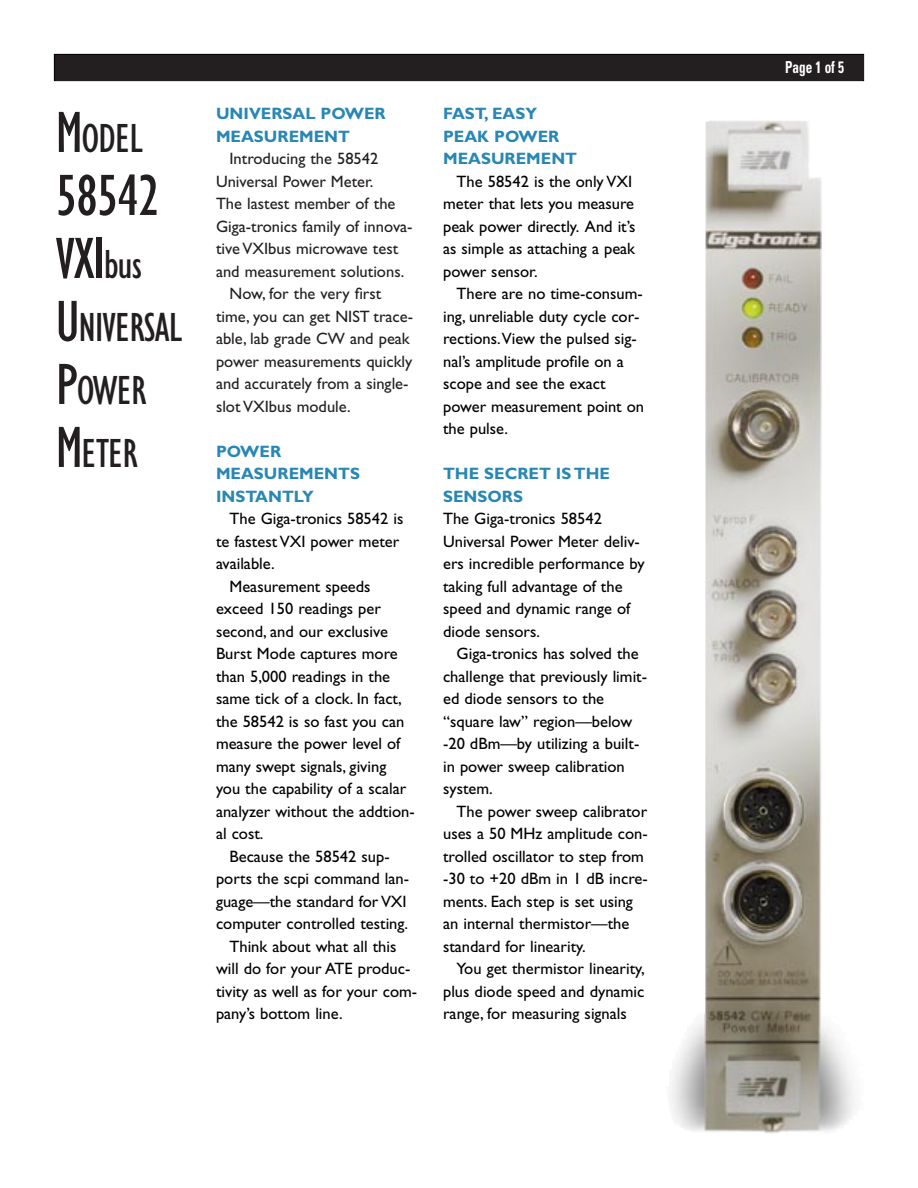
<style>
.page{position:relative;width:918px;height:1188px;background:#fff}
.page>*{position:absolute;margin:0;border:0;box-sizing:border-box;transform-origin:0 0}
.t1{font:condensed 60px/63px "Gill Sans";letter-spacing:-.02em;color:#231f20}
.t2{font:condensed 42px/63px "Gill Sans";letter-spacing:-.02em;color:#231f20}
.t3{font:16.5px/22.5px "Gill Sans";color:#000}
.t4{font:16.5px "Gill Sans";color:#231f20}
.t5{font:700 16.5px/22.5px "Gill Sans";color:#2887b4}
.t6{font:700 condensed 16.5px "Univers";color:#fff;scale:.8 1}
.s1{font-size:60px}
.s2{font-size:42px}
</style>
<div class="page">
<div style="left:55px;top:55px;width:808px;height:25px;background:#231f20"></div>
<div style="left:54px;top:54px;width:810px;height:27px;border:1px solid #000"></div>
<img style="left:670px;top:120px;width:184px;height:1014px">
<h2 class="t2" style="left:56px;top:111px;width:89px"><span class="s1">M</span>ODEL</h2>
<h1 class="t1" style="left:56px;top:170px;width:106px">58542<br>VXI<span class="s2">bus</span></h1>
<h2 class="t2" style="left:56px;top:300px;width:128px"><span class="s1">U</span>NIVERSAL<br><span class="s1">P</span>OWER<br><span class="s1">M</span>ETER</h2>
<p class="t5" style="left:216px;top:104px;width:171px">UNIVERSAL POWER<br>MEASUREMENT</p>
<p class="t4" style="left:230px;top:153px;width:150px">Introducing the 58542</p>
<p class="t4" style="left:216px;top:175px;width:159px">Universal Power Meter.</p>
<p class="t4" style="left:216px;top:198px;width:181px">The lastest member of the</p>
<p class="t4" style="left:216px;top:220px;width:198px">Giga-tronics family of innova-</p>
<p class="t4" style="left:216px;top:243px;width:184px">tive VXIbus microwave test</p>
<p class="t4" style="left:216px;top:265px;width:190px">and measurement solutions.</p>
<p class="t4" style="left:230px;top:288px;width:153px">Now, for the very first</p>
<p class="t4" style="left:216px;top:310px;width:199px">time, you can get NIST trace-</p>
<p class="t4" style="left:216px;top:333px;width:195px">able, lab grade CW and peak</p>
<p class="t4" style="left:216px;top:355px;width:198px">power measurements quickly</p>
<p class="t4" style="left:216px;top:378px;width:194px">and accurately from a single-</p>
<p class="t4" style="left:216px;top:400px;width:136px">slot VXIbus module.</p>
<p class="t5" style="left:216px;top:442px;width:145px">POWER<br>MEASUREMENTS<br>INSTANTLY</p>
<p class="t3" style="left:230px;top:509px;width:175px">The Giga-tronics 58542 is</p>
<p class="t3" style="left:216px;top:532px;width:185px">te fastest VXI power meter</p>
<p class="t3" style="left:216px;top:554px;width:60px">available.</p>
<p class="t3" style="left:230px;top:577px;width:143px">Measurement speeds</p>
<p class="t3" style="left:216px;top:599px;width:167px">exceed 150 readings per</p>
<p class="t3" style="left:216px;top:622px;width:173px">second, and our exclusive</p>
<p class="t3" style="left:216px;top:644px;width:183px">Burst Mode captures more</p>
<p class="t3" style="left:216px;top:667px;width:176px">than 5,000 readings in the</p>
<p class="t3" style="left:216px;top:689px;width:187px">same tick of a clock. In fact,</p>
<p class="t3" style="left:216px;top:712px;width:190px">the 58542 is so fast you can</p>
<p class="t3" style="left:216px;top:734px;width:186px">measure the power level of</p>
<p class="t3" style="left:216px;top:757px;width:172px">many swept signals, giving</p>
<p class="t3" style="left:216px;top:779px;width:192px">you the capability of a scalar</p>
<p class="t3" style="left:216px;top:802px;width:200px">analyzer without the addtion-</p>
<p class="t3" style="left:216px;top:824px;width:49px">al cost.</p>
<p class="t3" style="left:230px;top:847px;width:162px">Because the 58542 sup-</p>
<p class="t3" style="left:216px;top:869px;width:195px">ports the scpi command lan-</p>
<p class="t3" style="left:216px;top:892px;width:192px">guage—the standard for VXI</p>
<p class="t3" style="left:216px;top:914px;width:194px">computer controlled testing.</p>
<p class="t3" style="left:230px;top:937px;width:168px">Think about what all this</p>
<p class="t3" style="left:216px;top:959px;width:196px">will do for your ATE produc-</p>
<p class="t3" style="left:216px;top:982px;width:203px">tivity as well as for your com-</p>
<p class="t3" style="left:216px;top:1004px;width:128px">pany’s bottom line.</p>
<p class="t5" style="left:443px;top:104px;width:136px">FAST, EASY<br>PEAK POWER<br>MEASUREMENT</p>
<p class="t3" style="left:443px;top:172px;width:194px;text-indent:14px">The 58542 is the only VXI meter that lets you measure peak power directly. And it’s as simple as attaching a peak power sensor.</p>
<p class="t3" style="left:443px;top:284px;width:203px;text-indent:14px">There are no time-consum&shy;ing, unreliable duty cycle cor&shy;rections.View the pulsed sig&shy;nal’s amplitude profile on a scope and see the exact power measurement point on the pulse.</p>
<p class="t5" style="left:443px;top:464px;width:168px">THE SECRET IS THE<br>SENSORS</p>
<p class="t3" style="left:443px;top:509px;width:203px">The Giga-tronics 58542<br>Universal Power Meter deliv&shy;ers incredible performance by taking full advantage of the speed and dynamic range of diode sensors.</p>
<p class="t3" style="left:443px;top:644px;width:206px;text-indent:14px">Giga-tronics has solved the challenge that previously limit&shy;ed diode sensors to the “square law” region—below -20 dBm—by utilizing a built&shy;in power sweep calibration system.</p>
<p class="t3" style="left:443px;top:802px;width:206px;text-indent:14px">The power sweep calibrator uses a 50 MHz amplitude con&shy;trolled oscillator to step from -30 to +20 dBm in 1 dB incre&shy;ments. Each step is set using an internal thermistor—the standard for linearity.</p>
<p class="t3" style="left:443px;top:959px;width:203px;text-align:justify;text-indent:14px">You get thermistor linearity, plus diode speed and dynamic range, for measuring signals</p>
<p class="t6" style="left:785px;top:61px;width:75px">Page 1 of 5</p>
</div>
